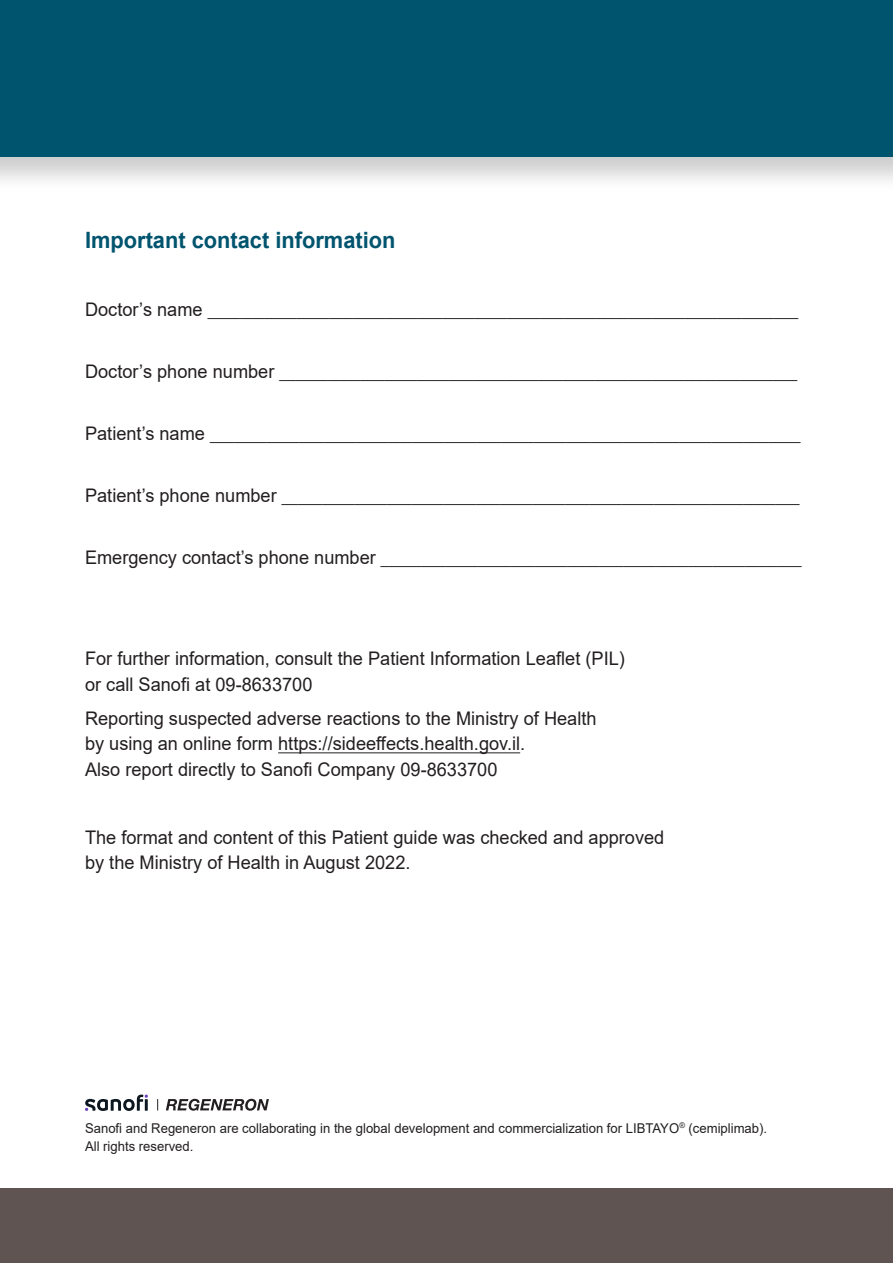
<style>
.page{position:relative;width:893px;height:1263px;background:#fff}
.page>*{position:absolute;margin:0;border:0;box-sizing:border-box;transform-origin:0 0}
.Pa0{font:700 22.5px "Arial";color:#00546e}
.Default{font:18.75px/25.5px "Arial";color:#231f20}
.Pa9{font:15px "Arial";color:#231f20}
.Pa10{font:13.5px "Arial";color:#231f20}
.s1{font-size:18.75px}
</style>
<div class="page">
<div style="left:0;top:0;width:893px;height:192px;background:#231f20;opacity:.22"></div>
<div style="left:0;top:0;width:893px;height:156px;background:#00546e"></div>
<div style="left:0;top:1188px;width:893px;height:75px;background:#5f5452"></div>
<hr style="left:278px;top:752px;width:242px;height:1px;background:#231f20">
<svg style="left:166px;top:1099px;width:103px;height:12px"></svg>
<svg style="left:85px;top:1094px;width:63px;height:17px"></svg>
<p class="Pa0" style="left:85px;top:224px;width:312px">Important contact information</p>
<p class="Pa9" style="left:85px;top:300px;width:715px"><span class="s1">Doctor’s name</span> _________________________________________________________________________</p>
<p class="Pa9" style="left:85px;top:362px;width:714px"><span class="s1">Doctor’s phone number</span> ________________________________________________________________</p>
<p class="Pa9" style="left:85px;top:424px;width:717px"><span class="s1">Patient’s name</span> _________________________________________________________________________</p>
<p class="Pa9" style="left:85px;top:486px;width:716px"><span class="s1">Patient’s phone number</span> ________________________________________________________________</p>
<p class="Pa9" style="left:85px;top:548px;width:718px"><span class="s1">Emergency contact’s phone number</span> ____________________________________________________</p>
<p class="Default" style="left:85px;top:646px;width:541px">For further information, consult the Patient Information Leaflet (PIL)</p>
<p class="Default" style="left:85px;top:671px;width:229px">or call Sanofi at 09-8633700</p>
<p class="Default" style="left:85px;top:705px;width:513px">Reporting suspected adverse reactions to the Ministry of Health</p>
<p class="Default" style="left:85px;top:731px;width:442px">by using an online form https://sideeffects.health.gov.il.</p>
<p class="Default" style="left:85px;top:756px;width:414px">Also report directly to Sanofi Company 09-8633700</p>
<p class="Default" style="left:85px;top:824px;width:581px">The format and content of this Patient guide was checked and approved by the Ministry of Health in August 2022.</p>
<p class="Pa10" style="left:85px;top:1119px;width:684px">Sanofi and Regeneron are collaborating in the global development and commercialization for LIBTAYO<sup>®</sup> (cemiplimab).</p>
<p class="Pa10" style="left:85px;top:1137px;width:110px">All rights reserved.</p>
</div>
